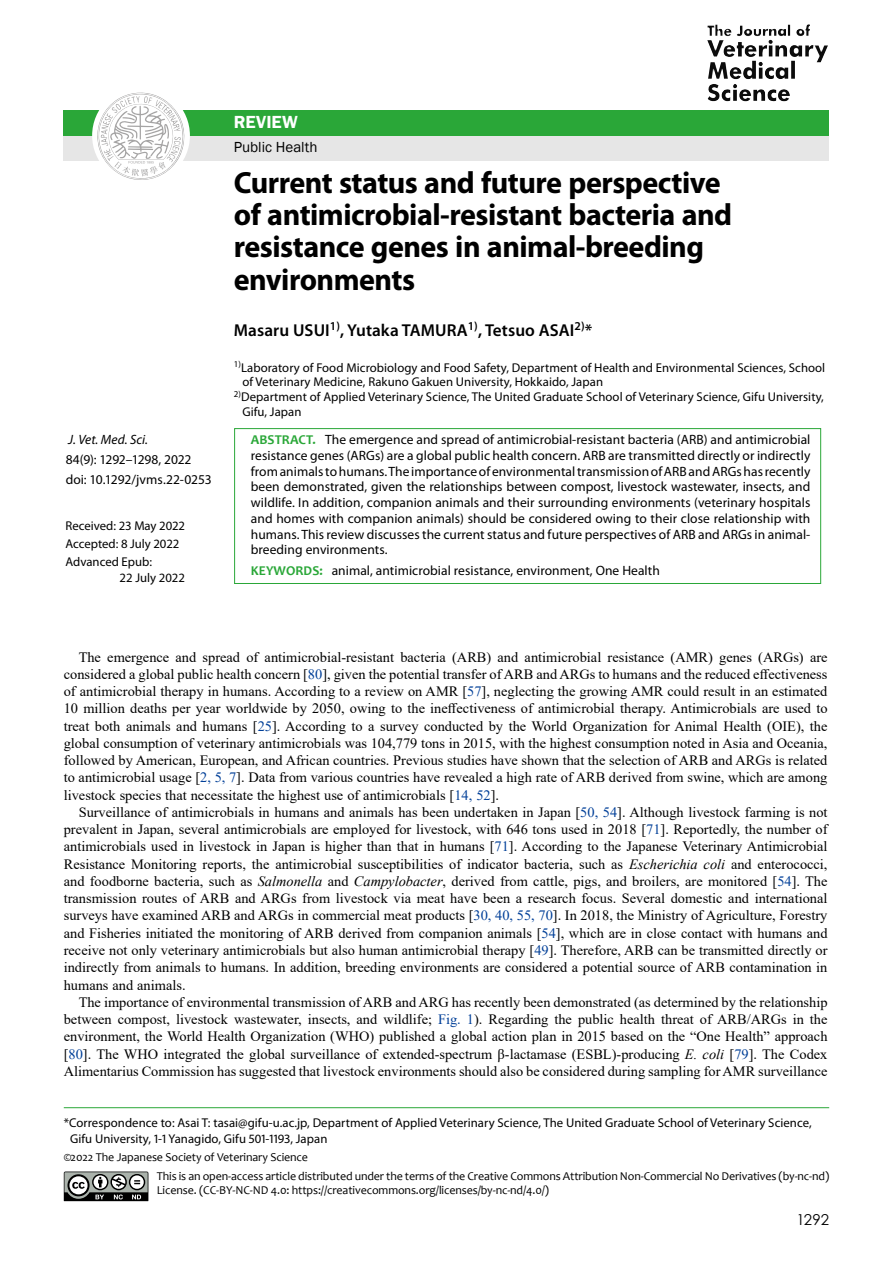
<style>
.page{position:relative;width:893px;height:1263px;background:#fff}
.page>*{position:absolute;margin:0;border:0;box-sizing:border-box;transform-origin:0 0}
.t1{font:700 30.75px/32.2px "Myriad Pro";letter-spacing:-.015em;color:#000}
.t2{font:600 18px "Franklin Gothic";letter-spacing:.005em;color:#fff}
.t3{font:600 17.25px "Myriad Pro";letter-spacing:.005em;color:#000}
.t4{font:15px "Franklin Gothic";color:#000}
.t5{font:15px "Century Gothic";color:#000}
.t6{font:14.25px/17.2px "Times New Roman";color:#000;text-align:justify}
.t7{font:13.5px/15.8px "Myriad Pro";letter-spacing:.005em;color:#000;text-align:justify}
.t8{font:italic 13.5px "Myriad Pro";color:#000}
.t9{font:12.75px/14.2px "Myriad Pro";letter-spacing:.005em;color:#000}
.t10{font:12px/20px "Candara";letter-spacing:-.01em;color:#000}
.s1{font-family:"Candara";font-weight:700;color:#2aa738}
.s2{color:#003f98}
.s3{font-style:italic}
</style>
<div class="page">
<hr style="left:64px;top:1107px;width:765px;height:1px;background:#2aa738">
<div style="left:64px;top:136px;width:765px;height:25px;background:#e6e6e6"></div>
<div style="left:64px;top:111px;width:765px;height:25px;background:#2aa738"></div>
<div style="left:92px;top:87px;width:98px;height:97px;background:#fff;border-radius:50%"></div>
<svg style="left:94px;top:92px;width:93px;height:88px"></svg>
<img style="left:707px;top:24px;width:106px;height:33px">
<div style="left:234px;top:428px;width:587px;height:156px;border:1px solid #2aa738"></div>
<svg style="left:64px;top:1171px;width:84px;height:30px"></svg>
<p class="t8" style="left:68px;top:432px;width:81px">J. Vet. Med. Sci.</p>
<p class="t7" style="left:66px;top:450px;width:147px;line-height:20px">84(9): 1292–1298, 2022 doi: 10.1292/jvms.22-0253</p>
<p class="t9" style="left:66px;top:517px;width:121px;line-height:17.9px">Received: 23 May 2022<br>Accepted: 8 July 2022<br>Advanced Epub:</p>
<p class="t9" style="left:120px;top:570px;width:67px">22 July 2022</p>
<p class="t2" style="left:234px;top:111px;width:65px">REVIEW</p>
<p class="t4" style="left:234px;top:138px;width:85px">Public Health</p>
<h1 class="t1" style="left:234px;top:165px;width:500px">Current status and future perspective of antimicrobial-resistant bacteria and resistance genes in animal-breeding environments</h1>
<p class="t3" style="left:234px;top:319px;width:360px">Masaru USUI<sup>1)</sup>, Yutaka TAMURA<sup>1)</sup>, Tetsuo ASAI<sup>2)</sup>*</p>
<p class="t9" style="left:242px;top:360px;width:584px;text-indent:-9px"><sup>1)</sup>Laboratory of Food Microbiology and Food Safety, Department of Health and Environmental Sciences, School of Veterinary Medicine, Rakuno Gakuen University, Hokkaido, Japan</p>
<p class="t9" style="left:242px;top:390px;width:583px;text-indent:-9px"><sup>2)</sup>Department of Applied Veterinary Science, The United Graduate School of Veterinary Science, Gifu University,<br>Gifu, Japan</p>
<p class="t7" style="left:251px;top:431px;width:561px"><span class="s1">ABSTRACT.</span> The emergence and spread of antimicrobial-resistant bacteria (ARB) and antimicrobial resistance genes (ARGs) are a global public health concern. ARB are transmitted directly or indirectly from animals to humans. The importance of environmental transmission of ARB and ARGs has recently been demonstrated, given the relationships between compost, livestock wastewater, insects, and wildlife. In addition, companion animals and their surrounding environments (veterinary hospitals and homes with companion animals) should be considered owing to their close relationship with humans. This review discusses the current status and future perspectives of ARB and ARGs in animal&shy;breeding environments.</p>
<p class="t7" style="left:251px;top:562px;width:411px"><span class="s1">KEYWORDS:</span> animal, antimicrobial resistance, environment, One Health</p>
<p class="t6" style="left:64px;top:648px;width:765px;text-indent:15px">The emergence and spread of antimicrobial-resistant bacteria (ARB) and antimicrobial resistance (AMR) genes (ARGs) are considered a global public health concern [<span class="s2">80</span>], given the potential transfer of ARB and ARGs to humans and the reduced effectiveness of antimicrobial therapy in humans. According to a review on AMR [<span class="s2">57</span>], neglecting the growing AMR could result in an estimated 10 million deaths per year worldwide by 2050, owing to the ineffectiveness of antimicrobial therapy. Antimicrobials are used to treat both animals and humans [<span class="s2">25</span>]. According to a survey conducted by the World Organization for Animal Health (OIE), the global consumption of veterinary antimicrobials was 104,779 tons in 2015, with the highest consumption noted in Asia and Oceania, followed by American, European, and African countries. Previous studies have shown that the selection of ARB and ARGs is related to antimicrobial usage [<span class="s2">2, 5, 7</span>]. Data from various countries have revealed a high rate of ARB derived from swine, which are among livestock species that necessitate the highest use of antimicrobials [<span class="s2">14, 52</span>].</p>
<p class="t6" style="left:64px;top:803px;width:765px;text-indent:15px">Surveillance of antimicrobials in humans and animals has been undertaken in Japan [<span class="s2">50, 54</span>]. Although livestock farming is not prevalent in Japan, several antimicrobials are employed for livestock, with 646 tons used in 2018 [<span class="s2">71</span>]. Reportedly, the number of antimicrobials used in livestock in Japan is higher than that in humans [<span class="s2">71</span>]. According to the Japanese Veterinary Antimicrobial Resistance Monitoring reports, the antimicrobial susceptibilities of indicator bacteria, such as <span class="s3">Escherichia coli</span> and enterococci, and foodborne bacteria, such as <span class="s3">Salmonella</span> and <span class="s3">Campylobacter</span>, derived from cattle, pigs, and broilers, are monitored [<span class="s2">54</span>]. The transmission routes of ARB and ARGs from livestock via meat have been a research focus. Several domestic and international surveys have examined ARB and ARGs in commercial meat products [<span class="s2">30, 40, 55, 70</span>]. In 2018, the Ministry of Agriculture, Forestry and Fisheries initiated the monitoring of ARB derived from companion animals [<span class="s2">54</span>], which are in close contact with humans and receive not only veterinary antimicrobials but also human antimicrobial therapy [<span class="s2">49</span>]. Therefore, ARB can be transmitted directly or indirectly from animals to humans. In addition, breeding environments are considered a potential source of ARB contamination in humans and animals.</p>
<p class="t6" style="left:64px;top:993px;width:765px;text-indent:15px">The importance of environmental transmission of ARB and ARG has recently been demonstrated (as determined by the relationship between compost, livestock wastewater, insects, and wildlife; <span class="s2">Fig. 1</span>). Regarding the public health threat of ARB/ARGs in the environment, the World Health Organization (WHO) published a global action plan in 2015 based on the “One Health” approach [<span class="s2">80</span>]. The WHO integrated the global surveillance of extended-spectrum β-lactamase (ESBL)-producing <span class="s3">E. coli</span> [<span class="s2">79</span>]. The Codex Alimentarius Commission has suggested that livestock environments should also be considered during sampling for AMR surveillance</p>
<p class="t9" style="left:70px;top:1114px;width:743px;line-height:15.8px;text-indent:-6px">*Correspondence to: Asai T: tasai@gifu-u.ac.jp, Department of Applied Veterinary Science, The United Graduate School of Veterinary Science,<br>Gifu University, 1-1 Yanagido, Gifu 501-1193, Japan</p>
<p class="t10" style="left:157px;top:1146px;width:674px;text-indent:-93px">©2022 The Japanese Society of Veterinary Science<br>This is an open-access article distributed under the terms of the Creative Commons Attribution Non-Commercial No Derivatives (by-nc-nd)</p>
<p class="t10" style="left:157px;top:1180px;width:394px">License. (CC-BY-NC-ND 4.0: https://creativecommons.org/licenses/by-nc-nd/4.0/)</p>
<p class="t5" style="left:796px;top:1209px;width:34px">1292</p>
</div>
